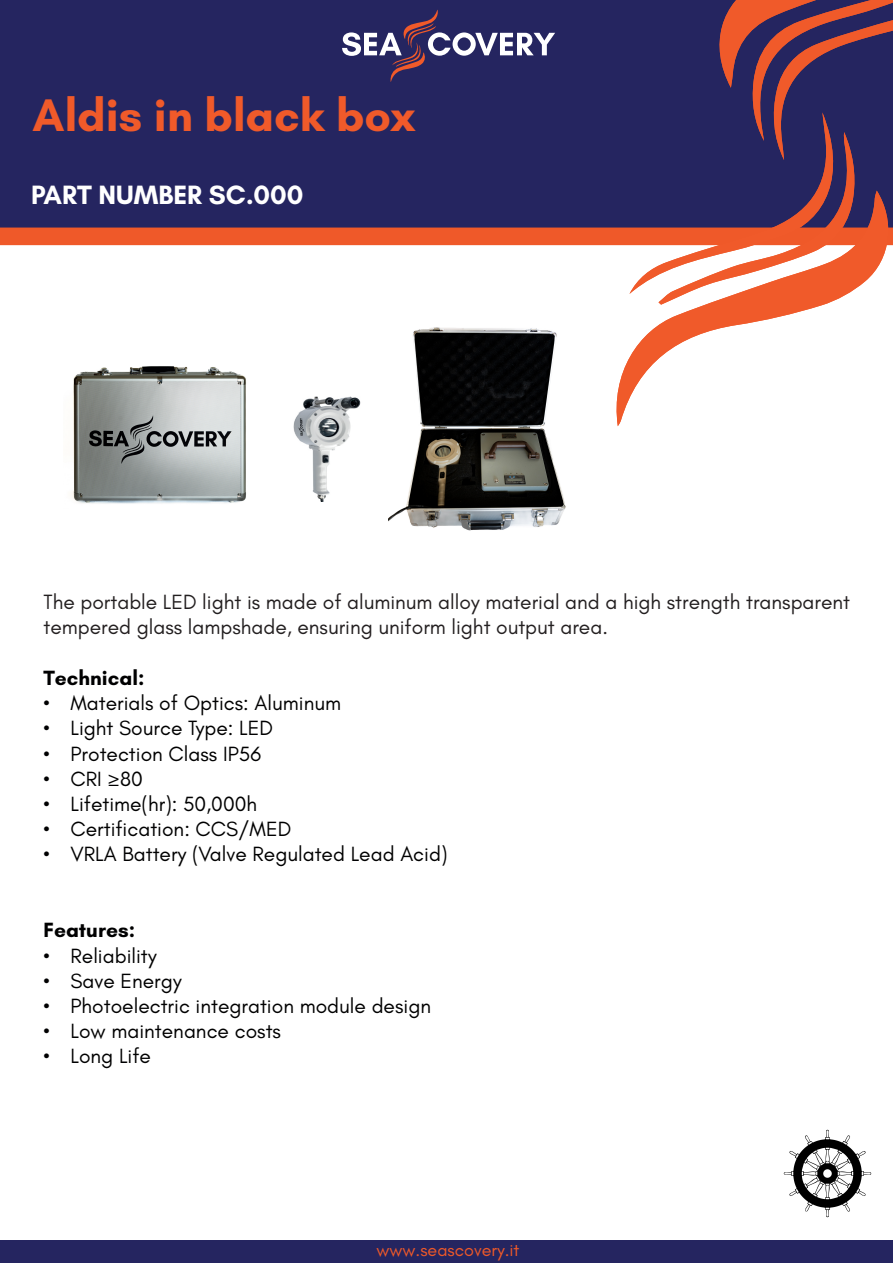
<style>
.page{position:relative;width:893px;height:1263px;background:#fff}
.page>*{position:absolute;margin:0;border:0;box-sizing:border-box;transform-origin:0 0}
.t1{font:700 46.5px "Glacial Indifference";color:#f05a2a}
.t2{font:700 27px "Glacial Indifference";color:#fff}
.t3{font:21px "Glacial Indifference";color:#000001}
.t4{font:21px/25.5px "Glacial Indifference";color:#231f20}
.t5{font:700 21px "Glacial Indifference";color:#000001}
.t6{font:18px "Glacial Indifference";color:#ef5929}
.s1{font-family:"Myriad Pro"}
</style>
<div class="page">
<svg style="left:616px;top:305px;width:207px;height:121px"></svg>
<svg style="left:0;top:0;width:893px;height:305px"></svg>
<div style="left:0;top:1240px;width:893px;height:23px;background:#252560"></div>
<img style="left:293px;top:396px;width:68px;height:105px">
<img style="left:784px;top:1129px;width:88px;height:88px">
<img style="left:72px;top:366px;width:174px;height:138px">
<img style="left:389px;top:327px;width:177px;height:204px">
<h1 class="t1" style="left:33px;top:87px;width:384px">Aldis in black box</h1>
<p class="t2" style="left:31px;top:178px;width:274px">PART NUMBER SC.000</p>
<p class="t4" style="left:43px;top:589px;width:808px">The portable LED light is made of aluminum alloy material and a high strength transparent tempered glass lampshade, ensuring uniform light output area.</p>
<p class="t5" style="left:43px;top:665px;width:102px">Technical:</p>
<p class="t3" style="left:43px;top:691px;width:299px">• Materials of Optics: Aluminum</p>
<p class="t3" style="left:43px;top:717px;width:231px">• Light Source Type: LED</p>
<p class="t3" style="left:43px;top:742px;width:219px">• Protection Class IP56</p>
<p class="t3" style="left:43px;top:767px;width:101px">• CRI <span class="s1">≥</span>80</p>
<p class="t3" style="left:43px;top:792px;width:215px">• Lifetime(hr): 50,000h</p>
<p class="t3" style="left:43px;top:817px;width:249px">• Certification: CCS/MED</p>
<p class="t3" style="left:43px;top:843px;width:405px">• VRLA Battery (Valve Regulated Lead Acid)</p>
<p class="t5" style="left:43px;top:917px;width:93px">Features:</p>
<p class="t3" style="left:43px;top:944px;width:115px">• Reliability</p>
<p class="t3" style="left:43px;top:969px;width:140px">• Save Energy</p>
<p class="t3" style="left:43px;top:994px;width:389px">• Photoelectric integration module design</p>
<p class="t3" style="left:43px;top:1019px;width:239px">• Low maintenance costs</p>
<p class="t3" style="left:43px;top:1045px;width:109px">• Long Life</p>
<p class="t6" style="left:377px;top:1239px;width:144px">www.seascovery.it</p>
</div>
